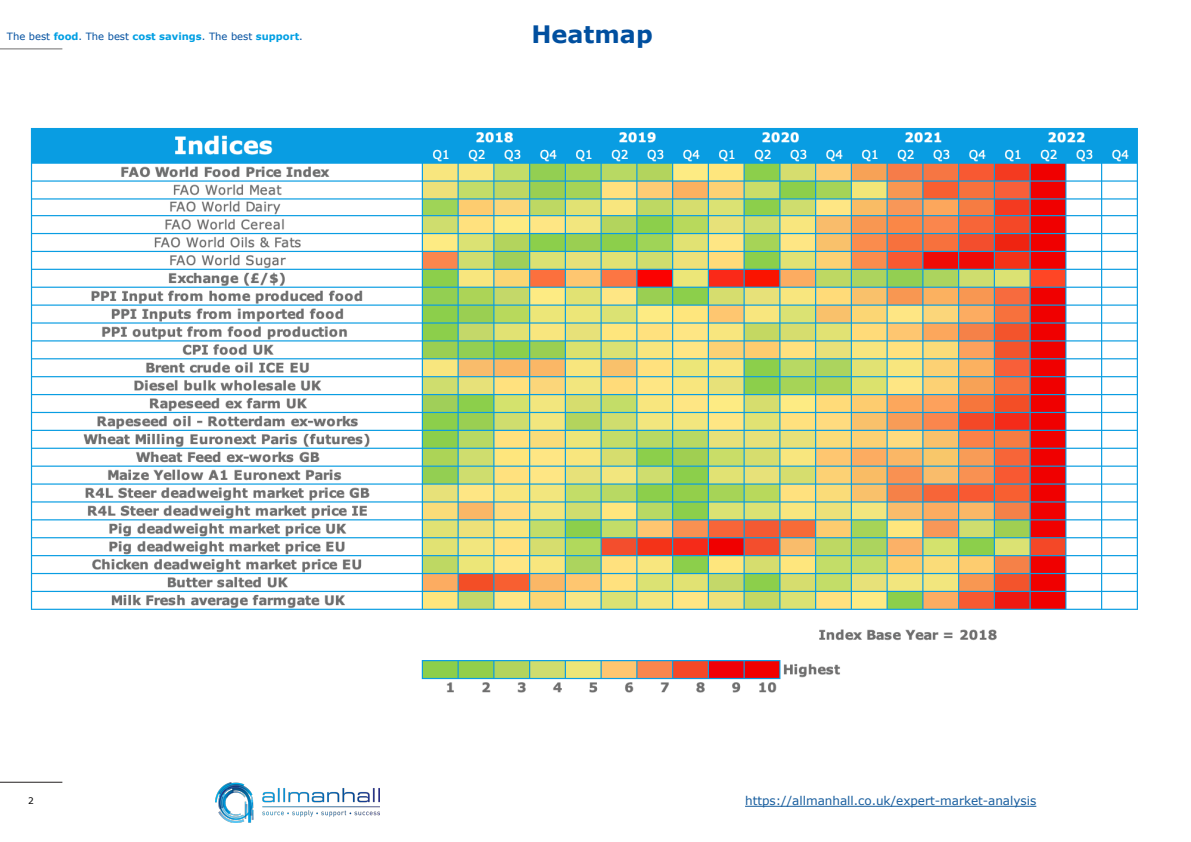
<style>
.page{position:relative;width:1191px;height:842px;background:#fff}
.page>*{position:absolute;margin:0;border:0;box-sizing:border-box;transform-origin:0 0}
.t1{font:700 24px "Verdana";color:#004f9f}
.t2{font:12px "Verdana";color:#175d9e}
.t3{font:10px "Verdana";color:#004f9f}
.t4{font:9px "Verdana";color:#000}
.s1{font-weight:700;color:#009fe3}
</style>
<div class="page">
<hr style="left:0;top:782px;width:62px;height:1px;background:#231f20">
<img style="left:215px;top:782px;width:165px;height:41px">
<hr style="left:745px;top:806px;width:291px;height:1px;background:#175d9e">
<img style="left:30px;top:128px;width:1108px;height:565px">
<hr style="left:0;top:49px;width:62px;height:1px;background:#706f6f">
<p class="t3" style="left:7px;top:30px;width:298px">The best <span class="s1">food</span>. The best <span class="s1">cost savings</span>. The best <span class="s1">support</span>.</p>
<p class="t1" style="left:531px;top:19px;width:123px">Heatmap</p>
<p class="t4" style="left:28px;top:795px;width:7px">2</p>
<p class="t2" style="left:745px;top:793px;width:293px">https://allmanhall.co.uk/expert-market-analysis</p>
</div>
